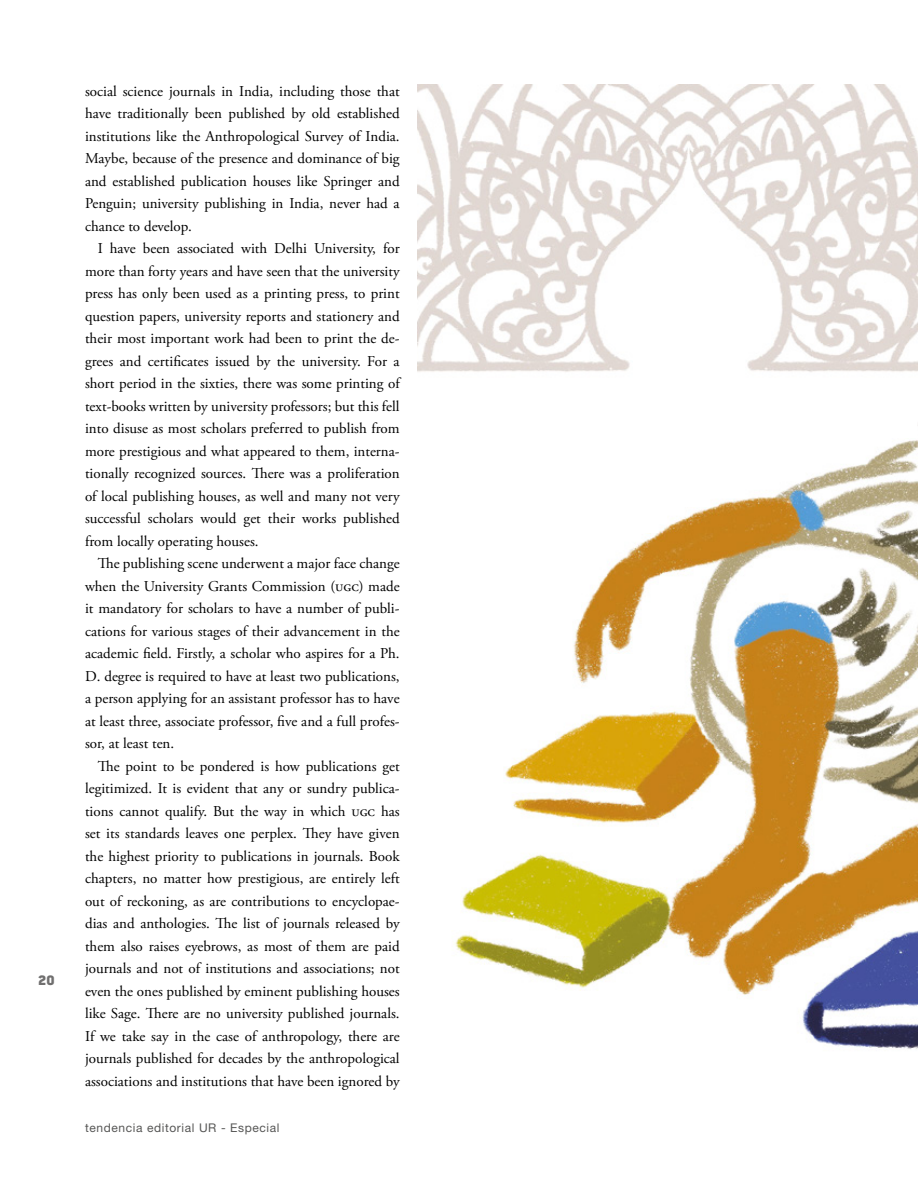
<style>
.page{position:relative;width:918px;height:1188px;background:#fff}
.page>*{position:absolute;margin:0;border:0;box-sizing:border-box;transform-origin:0 0}
.t1{font:15px/22.5px "Adobe Garamond Pro";color:#000;text-align:justify}
.t2{font:900 15px "Conduit ITC Std";color:#706f6f}
.t3{font:12px "Helvetica Neue LT Std";letter-spacing:.05em;color:#575756}
</style>
<div class="page">
<img style="left:417px;top:84px;width:501px;height:965px">
<p class="t2" style="left:38px;top:972px;width:18px">20</p>
<p class="t1" style="left:85px;top:80px;width:316px">social science journals in India, including those that have traditionally been published by old established institutions like the Anthropological Survey of India.<br>Maybe, because of the presence and dominance of big and established publication houses like Springer and Penguin; university publishing in India, never had a chance to develop.</p>
<p class="t1" style="left:85px;top:238px;width:316px;text-indent:13px">I have been associated with Delhi University, for more than forty years and have seen that the university press has only been used as a printing press, to print question papers, university reports and stationery and their most important work had been to print the de&shy;grees and certificates issued by the university. For a short period in the sixties, there was some printing of text-books written by university professors; but this fell into disuse as most scholars preferred to publish from more prestigious and what appeared to them, interna&shy;tionally recognized sources. There was a proliferation of local publishing houses, as well and many not very successful scholars would get their works published from locally operating houses.</p>
<p class="t1" style="left:85px;top:553px;width:316px;text-indent:13px">The publishing scene underwent a major face change when the University Grants Commission (ugc) made it mandatory for scholars to have a number of publi&shy;cations for various stages of their advancement in the academic field. Firstly, a scholar who aspires for a Ph.<br>D. degree is required to have at least two publications, a person applying for an assistant professor has to have at least three, associate professor, five and a full profes&shy;sor, at least ten.</p>
<p class="t1" style="left:85px;top:755px;width:316px;text-indent:13px">The point to be pondered is how publications get legitimized. It is evident that any or sundry publica&shy;tions cannot qualify. But the way in which ugc has set its standards leaves one perplex. They have given the highest priority to publications in journals. Book chapters, no matter how prestigious, are entirely left out of reckoning, as are contributions to encyclopae&shy;dias and anthologies. The list of journals released by them also raises eyebrows, as most of them are paid journals and not of institutions and associations; not even the ones published by eminent publishing houses like Sage. There are no university published journals.<br>If we take say in the case of anthropology, there are journals published for decades by the anthropological associations and institutions that have been ignored by</p>
<p class="t3" style="left:85px;top:1121px;width:196px">tendencia editorial UR - Especial</p>
</div>
